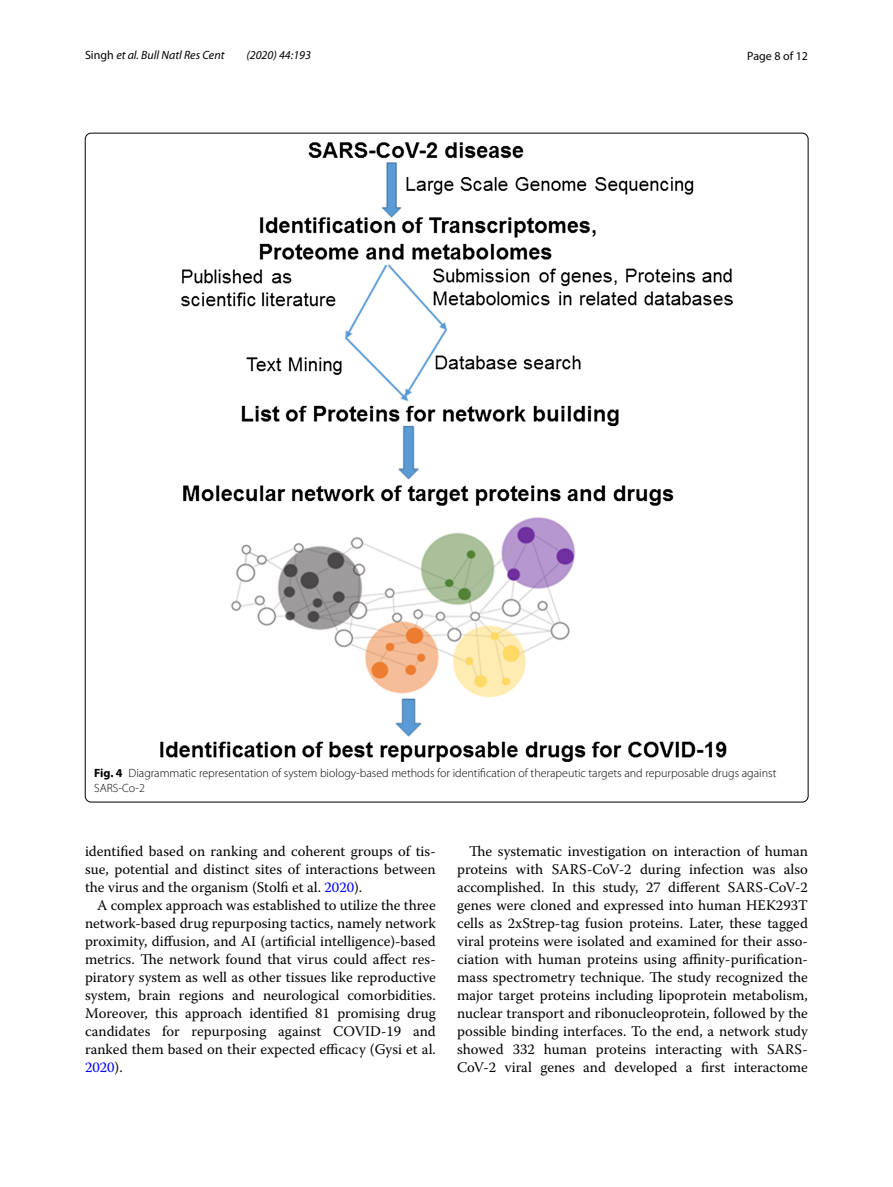
<style>
.page{position:relative;width:893px;height:1187px;background:#fff}
.page>*{position:absolute;margin:0;border:0;box-sizing:border-box;transform-origin:0 0}
.t1{font:14.7px/18px "Warnock Pro";color:#000;text-align:justify}
.t2{font:300 12px/15px "Myriad Pro";color:#000}
.t3{font:italic 12px "Myriad Pro";color:#000}
.t4{font:12px "Myriad Pro";color:#000}
.s1{font-style:normal}
.s2{font-weight:700}
.s3{color:#00f}
</style>
<div class="page">
<img style="left:161px;top:142px;width:572px;height:619px">
<p class="t3" style="left:85px;top:48px;width:141px"><span class="s1">Singh</span> et al. Bull Natl Res Cent</p>
<p class="t3" style="left:246px;top:48px;width:66px">(2020) 44:193</p>
<p class="t4" style="left:747px;top:48px;width:62px">Page 8 of 12</p>
<p class="t2" style="left:94px;top:765px;width:684px"><span class="s2">Fig. 4</span> Diagrammatic representation of system biology-based methods for identification of therapeutic targets and repurposable drugs against<br>SARS-Co-2</p>
<p class="t1" style="left:85px;top:841px;width:352px">identified based on ranking and coherent groups of tis&shy;sue, potential and distinct sites of interactions between the virus and the organism (Stolfi et al. <span class="s3">2020</span>).</p>
<p class="t1" style="left:85px;top:895px;width:352px;text-indent:12px">A complex approach was established to utilize the three network-based drug repurposing tactics, namely network proximity, diffusion, and AI (artificial intelligence)-based metrics. The network found that virus could affect res&shy;piratory system as well as other tissues like reproductive system, brain regions and neurological comorbidities.<br>Moreover, this approach identified 81 promising drug candidates for repurposing against COVID-19 and ranked them based on their expected efficacy (Gysi et al.<br><span class="s3">2020</span>).</p>
<p class="t1" style="left:457px;top:841px;width:352px;text-indent:12px">The systematic investigation on interaction of human proteins with SARS-CoV-2 during infection was also accomplished. In this study, 27 different SARS-CoV-2 genes were cloned and expressed into human HEK293T cells as 2xStrep-tag fusion proteins. Later, these tagged viral proteins were isolated and examined for their asso&shy;ciation with human proteins using affinity-purification&shy;mass spectrometry technique. The study recognized the major target proteins including lipoprotein metabolism, nuclear transport and ribonucleoprotein, followed by the possible binding interfaces. To the end, a network study showed 332 human proteins interacting with SARS-CoV-2 viral genes and developed a first interactome</p>
</div>
